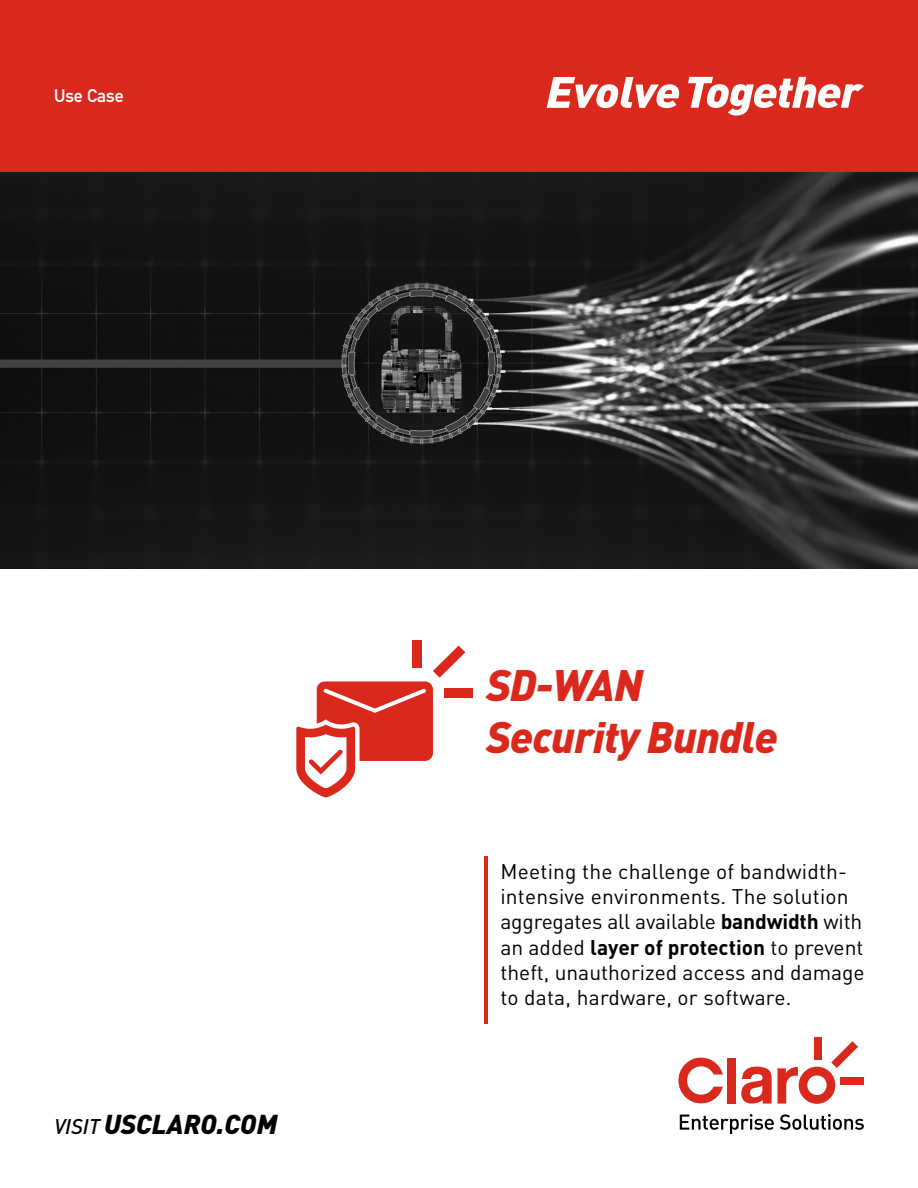
<style>
.page{position:relative;width:918px;height:1188px;background:#fff}
.page>*{position:absolute;margin:0;border:0;box-sizing:border-box;transform-origin:0 0}
.t1{font:italic 900 43.5px/52.2px "DINOT";letter-spacing:-.02em;color:#da291c}
.t2{font:italic 900 27px "DINOT";color:#000}
.t3{font:21px/25.2px "DINOT";letter-spacing:.005em;color:#000}
.t4{font:700 18px "DIN Alternate";color:#fff}
.s1{font-weight:500;font-size:21px}
.s2{font-weight:700}
</style>
<div class="page">
<div style="left:0;top:0;width:918px;height:173px;background:#da291c"></div>
<svg style="left:547px;top:77px;width:132px;height:31px"></svg>
<svg style="left:688px;top:77px;width:176px;height:39px"></svg>
<svg style="left:680px;top:1114px;width:94px;height:20px"></svg>
<svg style="left:780px;top:1114px;width:84px;height:16px"></svg>
<div style="left:814px;top:1037px;width:8px;height:23px;background:#d9291c"></div>
<div style="left:841px;top:1077px;width:23px;height:8px;background:#d9291c"></div>
<svg style="left:678px;top:1058px;width:45px;height:45px"></svg>
<svg style="left:741px;top:1067px;width:31px;height:37px"></svg>
<div style="left:727px;top:1058px;width:9px;height:46px;background:#d9291c"></div>
<svg style="left:778px;top:1041px;width:80px;height:63px"></svg>
<hr style="left:484px;top:856px;width:4px;height:168px;background:#da291c">
<img style="left:0;top:173px;width:918px;height:396px">
<div style="left:412px;top:640px;width:10px;height:28px;background:#da291c"></div>
<div style="left:444px;top:688px;width:29px;height:10px;background:#da291c"></div>
<svg style="left:296px;top:646px;width:169px;height:151px"></svg>
<p class="t4" style="left:54px;top:82px;width:71px">Use Case</p>
<p class="t2" style="left:54px;top:1106px;width:225px"><span class="s1">VISIT</span> USCLARO.COM</p>
<h1 class="t1" style="left:486px;top:658px;width:293px">SD-WAN<br>Security Bundle</h1>
<p class="t3" style="left:500px;top:858px;width:366px">Meeting the challenge of bandwidth&shy;intensive environments. The solution aggregates all available <span class="s2">bandwidth</span> with an added <span class="s2">layer of protection</span> to prevent theft, unauthorized access and damage to data, hardware, or software.</p>
</div>
